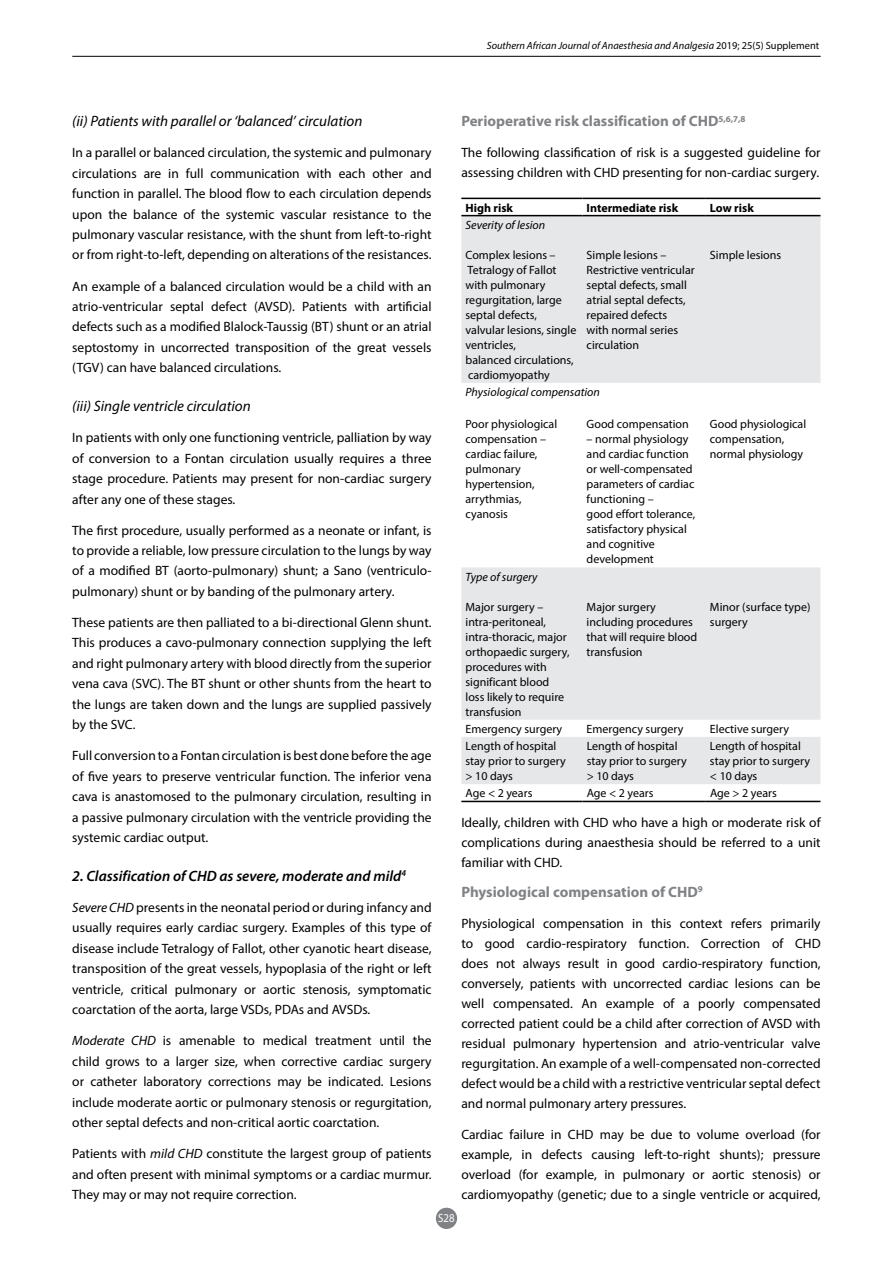
<style>
.page{position:relative;width:893px;height:1263px;background:#fff}
.page>*{position:absolute;margin:0;border:0;box-sizing:border-box;transform-origin:0 0}
.t1{font:italic 15px "Myriad Pro";color:#000}
.t2{font:700 15px "Myriad Pro";color:#808285}
.t3{font:italic 600 15px "Myriad Pro";color:#000}
.t4{font:13.5px/20.4px "Myriad Pro";color:#000;text-align:justify}
.t5{font:12px/15px "Myriad Pro";color:#000}
.t6{font:italic 12px "Myriad Pro";color:#000}
.t7{font:700 12px "Myriad Pro";color:#000}
.t8{font:12px "Myriad Pro";color:#fff;scale:.9 1}
.t9{font:italic 10.5px "Myriad Pro";color:#000}
.s1{font-style:italic}
.s2{font-style:normal}
</style>
<div class="page">
<div style="left:436px;top:1208px;width:21px;height:21px;background:#808285;border-radius:50%"></div>
<hr style="left:72px;top:56px;width:749px;height:1px;background:#000">
<svg style="left:461px;top:216px;width:359px;height:568px;fill:#e6e7e8"></svg>
<hr style="left:461px;top:215px;width:121px;height:1px;background:#000">
<hr style="left:582px;top:215px;width:124px;height:1px;background:#000">
<hr style="left:706px;top:215px;width:114px;height:1px;background:#000">
<hr style="left:461px;top:801px;width:121px;height:1px;background:#000">
<hr style="left:582px;top:801px;width:124px;height:1px;background:#000">
<hr style="left:706px;top:801px;width:114px;height:1px;background:#000">
<hr style="left:461px;top:198px;width:121px;height:1px;background:#000">
<hr style="left:582px;top:198px;width:124px;height:1px;background:#000">
<hr style="left:706px;top:198px;width:114px;height:1px;background:#000">
<p class="t1" style="left:72px;top:112px;width:292px">(ii) Patients with parallel or ‘balanced’ circulation</p>
<p class="t4" style="left:72px;top:142px;width:361px">In a parallel or balanced circulation, the systemic and pulmonary circulations are in full communication with each other and function in parallel. The blood flow to each circulation depends upon the balance of the systemic vascular resistance to the pulmonary vascular resistance, with the shunt from left-to-right or from right-to-left, depending on alterations of the resistances.</p>
<p class="t4" style="left:72px;top:276px;width:361px">An example of a balanced circulation would be a child with an atrio-ventricular septal defect (AVSD). Patients with artificial defects such as a modified Blalock-Taussig (BT) shunt or an atrial septostomy in uncorrected transposition of the great vessels (TGV) can have balanced circulations.</p>
<p class="t1" style="left:72px;top:397px;width:180px">(iii) Single ventricle circulation</p>
<p class="t4" style="left:72px;top:427px;width:361px">In patients with only one functioning ventricle, palliation by way of conversion to a Fontan circulation usually requires a three stage procedure. Patients may present for non-cardiac surgery after any one of these stages.</p>
<p class="t4" style="left:72px;top:520px;width:361px">The first procedure, usually performed as a neonate or infant, is to provide a reliable, low pressure circulation to the lungs by way of a modified BT (aorto-pulmonary) shunt; a Sano (ventriculo&shy;pulmonary) shunt or by banding of the pulmonary artery.</p>
<p class="t4" style="left:72px;top:612px;width:361px">These patients are then palliated to a bi-directional Glenn shunt.<br>This produces a cavo-pulmonary connection supplying the left and right pulmonary artery with blood directly from the superior vena cava (SVC). The BT shunt or other shunts from the heart to the lungs are taken down and the lungs are supplied passively by the SVC.</p>
<p class="t4" style="left:72px;top:745px;width:361px">Full conversion to a Fontan circulation is best done before the age of five years to preserve ventricular function. The inferior vena cava is anastomosed to the pulmonary circulation, resulting in a passive pulmonary circulation with the ventricle providing the systemic cardiac output.</p>
<p class="t3" style="left:72px;top:866px;width:335px">2. Classification of CHD as severe, moderate and mild<sup>4</sup></p>
<p class="t4" style="left:72px;top:897px;width:361px"><span class="s1">Severe CHD</span> presents in the neonatal period or during infancy and usually requires early cardiac surgery. Examples of this type of disease include Tetralogy of Fallot, other cyanotic heart disease, transposition of the great vessels, hypoplasia of the right or left ventricle, critical pulmonary or aortic stenosis, symptomatic coarctation of the aorta, large VSDs, PDAs and AVSDs.</p>
<p class="t4" style="left:72px;top:1030px;width:361px"><span class="s1">Moderate CHD</span> is amenable to medical treatment until the child grows to a larger size, when corrective cardiac surgery or catheter laboratory corrections may be indicated. Lesions include moderate aortic or pulmonary stenosis or regurgitation, other septal defects and non-critical aortic coarctation.</p>
<p class="t4" style="left:72px;top:1143px;width:361px">Patients with <span class="s1">mild CHD</span> constitute the largest group of patients and often present with minimal symptoms or a cardiac murmur.<br>They may or may not require correction.</p>
<p class="t9" style="left:487px;top:39px;width:334px">Southern African Journal of Anaesthesia and Analgesia <span class="s2">2019; 25(5) Supplement</span></p>
<p class="t2" style="left:461px;top:111px;width:286px">Perioperative risk classification of CHD<sup>5,6,7,8</sup></p>
<p class="t4" style="left:461px;top:142px;width:361px">The following classification of risk is a suggested guideline for assessing children with CHD presenting for non-cardiac surgery.</p>
<p class="t7" style="left:465px;top:200px;width:49px">High risk</p>
<p class="t7" style="left:587px;top:200px;width:93px">Intermediate risk</p>
<p class="t7" style="left:710px;top:200px;width:45px">Low risk</p>
<p class="t6" style="left:465px;top:217px;width:81px">Severity of lesion</p>
<p class="t5" style="left:465px;top:247px;width:112px">Complex lesions –<br>Tetralogy of Fallot with pulmonary regurgitation, large septal defects, valvular lesions, single ventricles,<br>balanced circulations, cardiomyopathy</p>
<p class="t5" style="left:587px;top:247px;width:110px">Simple lesions –<br>Restrictive ventricular septal defects, small atrial septal defects, repaired defects<br>with normal series circulation</p>
<p class="t5" style="left:710px;top:247px;width:73px">Simple lesions</p>
<p class="t6" style="left:465px;top:385px;width:136px">Physiological compensation</p>
<p class="t5" style="left:465px;top:417px;width:93px">Poor physiological compensation – cardiac failure, pulmonary hypertension, arrythmias, cyanosis</p>
<p class="t5" style="left:587px;top:417px;width:104px">Good compensation</p>
<p class="t5" style="left:710px;top:417px;width:98px">Good physiological compensation, normal physiology</p>
<p class="t5" style="left:587px;top:432px;width:110px">– normal physiology and cardiac function or well-compensated parameters of cardiac functioning –<br>good effort tolerance, satisfactory physical and cognitive development</p>
<p class="t6" style="left:465px;top:569px;width:73px">Type of surgery</p>
<p class="t5" style="left:465px;top:599px;width:105px">Major surgery – intra-peritoneal, intra-thoracic, major orthopaedic surgery, procedures with significant blood loss likely to require transfusion</p>
<p class="t5" style="left:587px;top:599px;width:112px">Major surgery including procedures that will require blood transfusion</p>
<p class="t5" style="left:710px;top:599px;width:102px">Minor (surface type) surgery</p>
<p class="t5" style="left:466px;top:721px;width:98px">Emergency surgery</p>
<p class="t5" style="left:587px;top:721px;width:98px">Emergency surgery</p>
<p class="t5" style="left:710px;top:721px;width:81px">Elective surgery</p>
<p class="t5" style="left:466px;top:738px;width:102px">Length of hospital stay prior to surgery &gt; 10 days</p>
<p class="t5" style="left:587px;top:738px;width:102px">Length of hospital stay prior to surgery &gt; 10 days</p>
<p class="t5" style="left:710px;top:738px;width:102px">Length of hospital stay prior to surgery &lt; 10 days</p>
<p class="t5" style="left:466px;top:786px;width:68px">Age &lt; 2 years</p>
<p class="t5" style="left:587px;top:786px;width:68px">Age &lt; 2 years</p>
<p class="t5" style="left:710px;top:786px;width:68px">Age &gt; 2 years</p>
<p class="t4" style="left:461px;top:812px;width:361px">Ideally, children with CHD who have a high or moderate risk of complications during anaesthesia should be referred to a unit familiar with CHD.</p>
<p class="t2" style="left:461px;top:882px;width:243px">Physiological compensation of CHD<sup>9</sup></p>
<p class="t4" style="left:461px;top:913px;width:361px">Physiological compensation in this context refers primarily to good cardio-respiratory function. Correction of CHD does not always result in good cardio-respiratory function, conversely, patients with uncorrected cardiac lesions can be well compensated. An example of a poorly compensated corrected patient could be a child after correction of AVSD with residual pulmonary hypertension and atrio-ventricular valve regurgitation. An example of a well-compensated non-corrected defect would be a child with a restrictive ventricular septal defect and normal pulmonary artery pressures.</p>
<p class="t4" style="left:461px;top:1124px;width:361px">Cardiac failure in CHD may be due to volume overload (for example, in defects causing left-to-right shunts); pressure overload (for example, in pulmonary or aortic stenosis) or cardiomyopathy (genetic; due to a single ventricle or acquired,</p>
<p class="t8" style="left:438px;top:1211px;width:20px">S28</p>
</div>
